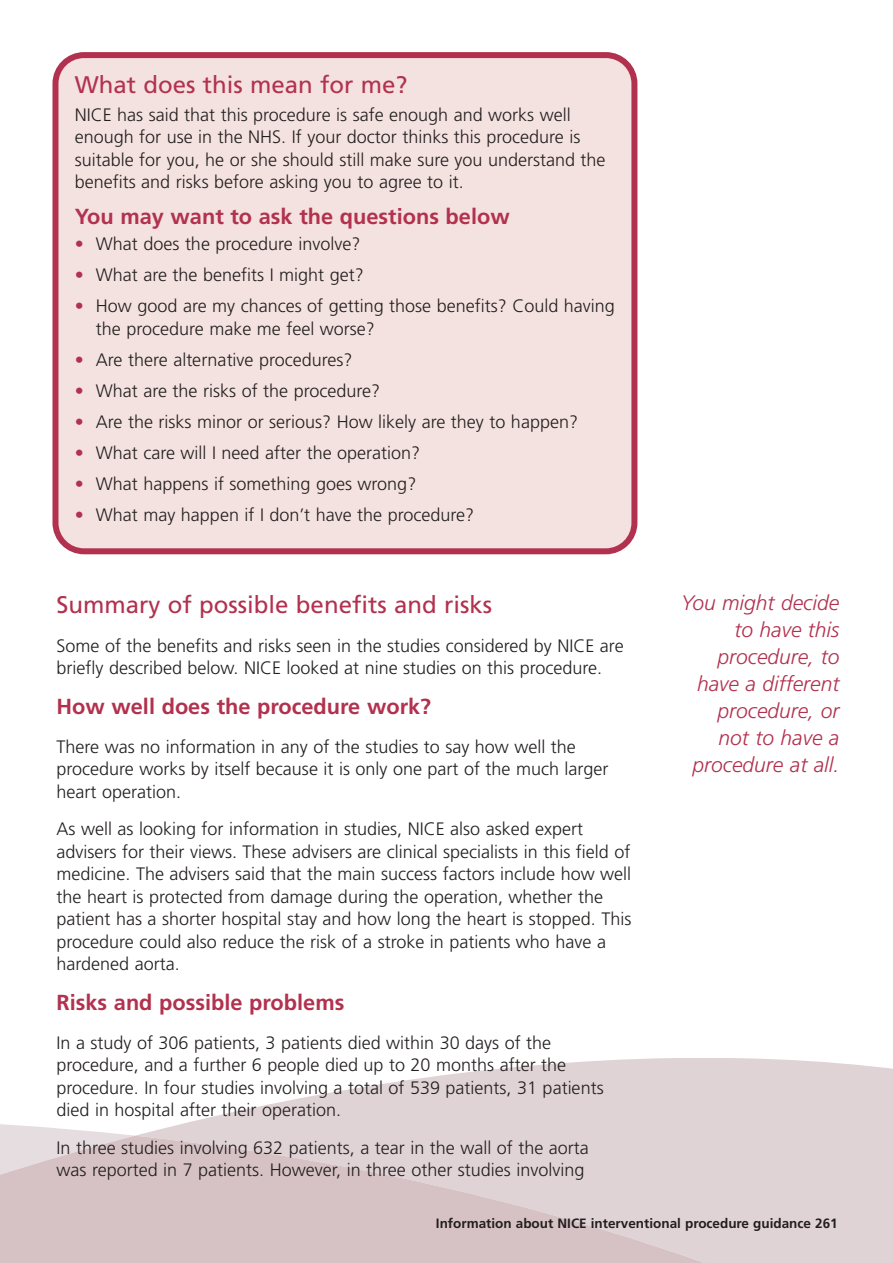
<style>
.page{position:relative;width:893px;height:1263px;background:#fff}
.page>*{position:absolute;margin:0;border:0;box-sizing:border-box;transform-origin:0 0}
.t1{font:24px "Frutiger";color:#b2314e}
.t2{font:700 21.75px "Frutiger";color:#b2314e}
.t3{font:italic 300 21px/27px "Frutiger";color:#b2314e;text-align:right}
.t4{font:300 18px/22.5px "Frutiger";color:#231f1f}
.t5{font:700 13.5px "Frutiger";color:#231f1f}
.s1{color:#b2314e}
.s2{font-weight:400}
</style>
<div class="page">
<svg style="left:204px;top:1059px;width:688px;height:60px;fill:#e0d3d6"></svg>
<svg style="left:0;top:1119px;width:892px;height:17px;background:#e4d9db"></svg>
<svg style="left:0;top:1136px;width:892px;height:127px;background:#dbcacd"></svg>
<div style="left:52px;top:52px;width:585px;height:502px;background:#f4e2e0"></div>
<h1 class="t1" style="left:75px;top:75px;width:334px">What does this mean for me?</h1>
<p class="t4" style="left:75px;top:105px;width:532px">NICE has said that this procedure is safe enough and works well enough for use in the NHS. If your doctor thinks this procedure is suitable for you, he or she should still make sure you understand the benefits and risks before asking you to agree to it.</p>
<p class="t2" style="left:75px;top:208px;width:436px">You may want to ask the questions below</p>
<p class="t4" style="left:75px;top:234px;width:287px"><span class="s1">•</span> What does the procedure involve?</p>
<p class="t4" style="left:75px;top:265px;width:290px"><span class="s1">•</span> What are the benefits I might get?</p>
<p class="t4" style="left:96px;top:296px;width:520px;text-indent:-21px"><span class="s1">•</span> How good are my chances of getting those benefits? Could having the procedure make me feel worse?</p>
<p class="t4" style="left:75px;top:350px;width:279px"><span class="s1">•</span> Are there alternative procedures?</p>
<p class="t4" style="left:75px;top:381px;width:307px"><span class="s1">•</span> What are the risks of the procedure?</p>
<p class="t4" style="left:75px;top:412px;width:505px"><span class="s1">•</span> Are the risks minor or serious? How likely are they to happen?</p>
<p class="t4" style="left:75px;top:443px;width:347px"><span class="s1">•</span> What care will I need after the operation?</p>
<p class="t4" style="left:75px;top:474px;width:343px"><span class="s1">•</span> What happens if something goes wrong?</p>
<p class="t4" style="left:75px;top:505px;width:401px"><span class="s1">•</span> What may happen if I don’t have the procedure?</p>
<h1 class="t1" style="left:57px;top:595px;width:437px">Summary of possible benefits and risks</h1>
<p class="t4" style="left:57px;top:636px;width:568px">Some of the benefits and risks seen in the studies considered by NICE are briefly described below. NICE looked at nine studies on this procedure.</p>
<p class="t2" style="left:57px;top:698px;width:376px">How well does the procedure work?</p>
<p class="t4" style="left:57px;top:737px;width:553px">There was no information in any of the studies to say how well the procedure works by itself because it is only one part of the much larger heart operation.</p>
<p class="t4" style="left:57px;top:819px;width:576px">As well as looking for information in studies, NICE also asked expert advisers for their views. These advisers are clinical specialists in this field of medicine. The advisers said that the main success factors include how well the heart is protected from damage during the operation, whether the patient has a shorter hospital stay and how long the heart is stopped. This procedure could also reduce the risk of a stroke in patients who have a hardened aorta.</p>
<p class="t2" style="left:57px;top:994px;width:289px">Risks and possible problems</p>
<p class="t4" style="left:57px;top:1033px;width:548px">In a study of 306 patients, 3 patients died within 30 days of the procedure, and a further 6 people died up to 20 months after the procedure. In four studies involving a total of 539 patients, 31 patients died in hospital after their operation.</p>
<p class="t4" style="left:57px;top:1137px;width:534px">In three studies involving 632 patients, a tear in the wall of the aorta was reported in 7 patients. However, in three other studies involving</p>
<p class="t3" style="left:681px;top:591px;width:160px">You might decide to have this procedure, to have a different procedure, or<br>not to have a procedure at all.</p>
<p class="t5" style="left:436px;top:1218px;width:403px">Information about NICE interventional procedure guidance 261</p>
<p class="t5" style="left:421px;top:1218px;width:419px">Information about NICE interventional procedure guidance xxx <span class="s2">3</span></p>
</div>
